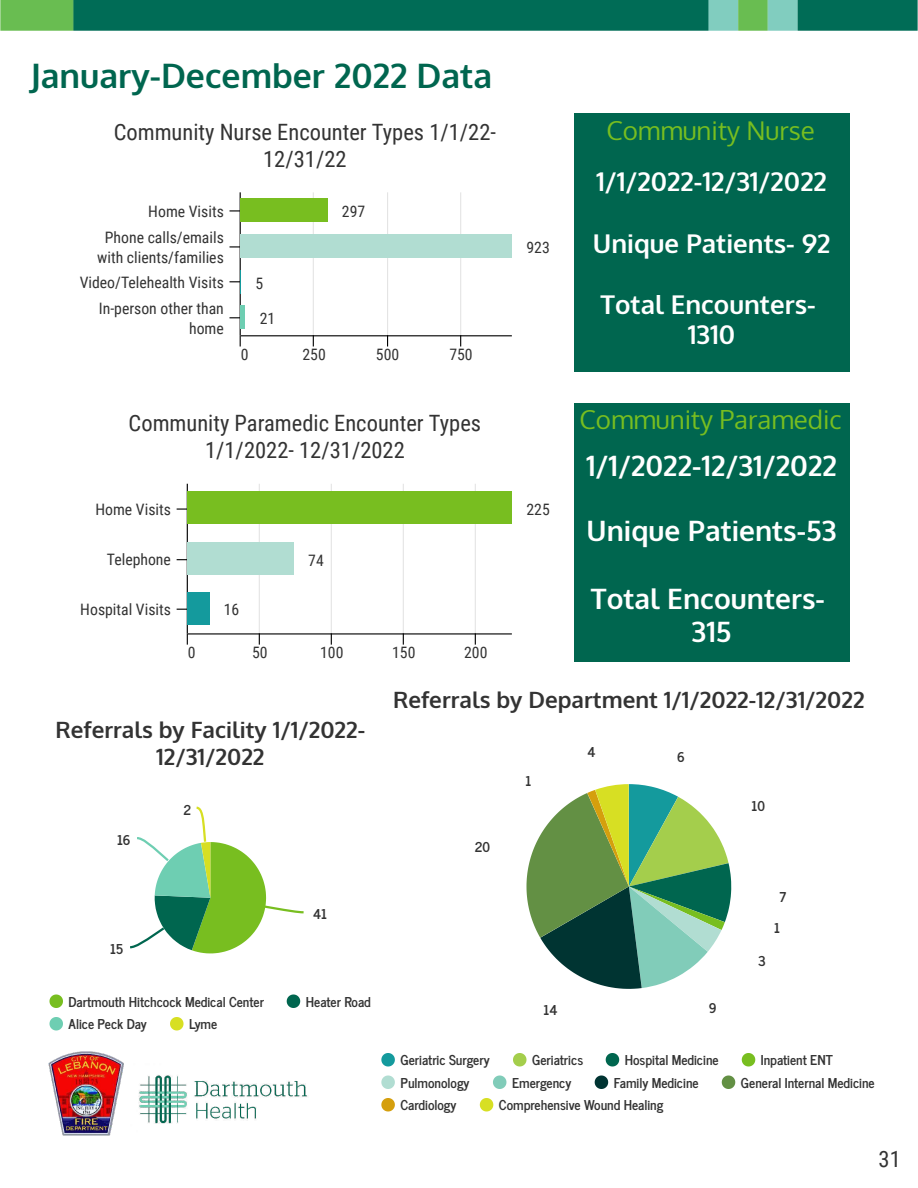
<style>
.page{position:relative;width:918px;height:1188px;background:#fff}
.page>*{position:absolute;margin:0;border:0;box-sizing:border-box;transform-origin:0 0}
.t1{font:700 33.75px "Oxygen";color:#00664f}
.t2{font:700 28.2px/33.8px "Oxygen";color:#fff;text-align:center}
.t3{font:700 25.8px/30.3px "Oxygen";color:#fff;text-align:center}
.t4{font:25.8px "Oxygen";color:#78be20}
.t5{font:22.5px/27px "Roboto Condensed";color:#333;text-align:center}
.t6{font:700 22.5px/27px "Oxygen";color:#333;text-align:center}
.t7{font:15.75px/25.7px "Roboto Condensed";color:#333;text-align:right}
.t8{font:700 13.5px "News Cycle";color:#333}
</style>
<div class="page">
<img style="left:0;top:0;width:918px;height:30px">
<hr style="left:313px;top:192px;width:1px;height:143px;background:#e4e4e4">
<hr style="left:387px;top:192px;width:1px;height:143px;background:#e4e4e4">
<hr style="left:460px;top:192px;width:1px;height:143px;background:#e4e4e4">
<hr style="left:240px;top:192px;width:1px;height:143px;background:#000">
<hr style="left:241px;top:335px;width:271px;height:1px;background:#000">
<div style="left:241px;top:198px;width:86px;height:24px;background:#78be20"></div>
<div style="left:241px;top:234px;width:271px;height:24px;background:#b1ddd2"></div>
<svg style="left:230px;top:270px;width:11px;height:24px"></svg>
<hr style="left:241px;top:305px;width:4px;height:23px;background:#6eceb2">
<img style="left:139px;top:1075px;width:169px;height:49px">
<img style="left:48px;top:1051px;width:76px;height:85px">
<hr style="left:259px;top:484px;width:1px;height:149px;background:#e4e4e4">
<hr style="left:331px;top:484px;width:1px;height:149px;background:#e4e4e4">
<hr style="left:403px;top:484px;width:1px;height:149px;background:#e4e4e4">
<hr style="left:475px;top:484px;width:1px;height:149px;background:#e4e4e4">
<svg style="left:177px;top:508px;width:10px;height:2px"></svg>
<hr style="left:187px;top:484px;width:1px;height:149px;background:#000">
<svg style="left:187px;top:633px;width:1px;height:12px"></svg>
<hr style="left:188px;top:633px;width:324px;height:1px;background:#000">
<div style="left:188px;top:492px;width:324px;height:32px;background:#78be20"></div>
<div style="left:188px;top:542px;width:106px;height:33px;background:#b1ddd2"></div>
<div style="left:188px;top:592px;width:21px;height:32px;background:#149a9d"></div>
<div style="left:574px;top:114px;width:275px;height:258px;background:#00664f"></div>
<div style="left:574px;top:403px;width:275px;height:258px;background:#00664f"></div>
<svg style="left:130px;top:806px;width:174px;height:147px"></svg>
<svg style="left:50px;top:994px;width:13px;height:14px"></svg>
<svg style="left:287px;top:994px;width:13px;height:14px"></svg>
<svg style="left:50px;top:1017px;width:13px;height:13px"></svg>
<svg style="left:170px;top:1017px;width:14px;height:13px"></svg>
<svg style="left:526px;top:784px;width:205px;height:205px"></svg>
<svg style="left:381px;top:1053px;width:14px;height:13px"></svg>
<svg style="left:513px;top:1053px;width:13px;height:13px"></svg>
<svg style="left:606px;top:1053px;width:13px;height:13px"></svg>
<svg style="left:742px;top:1053px;width:13px;height:13px"></svg>
<svg style="left:381px;top:1076px;width:14px;height:13px"></svg>
<svg style="left:493px;top:1076px;width:13px;height:13px"></svg>
<svg style="left:595px;top:1076px;width:13px;height:13px"></svg>
<svg style="left:722px;top:1076px;width:13px;height:13px"></svg>
<svg style="left:381px;top:1098px;width:14px;height:14px"></svg>
<svg style="left:480px;top:1098px;width:13px;height:14px"></svg>
<h1 class="t1" style="left:30px;top:54px;width:463px">January-December 2022 Data</h1>
<h3 class="t5" style="left:114px;top:117px;width:384px">Community Nurse Encounter Types 1/1/22-<br>12/31/22</h3>
<p class="t7" style="left:342px;top:198px;width:25px">297</p>
<p class="t7" style="left:105px;top:198px;width:121px">Home Visits<br>Phone calls/emails</p>
<p class="t7" style="left:80px;top:244px;width:146px">with clients/families<br>Video/Telehealth Visits<br>In-person other than</p>
<p class="t7" style="left:189px;top:315px;width:36px">home</p>
<p class="t7" style="left:255px;top:270px;width:9px">5</p>
<p class="t7" style="left:260px;top:305px;width:17px">21</p>
<p class="t7" style="left:241px;top:341px;width:9px">0</p>
<p class="t7" style="left:303px;top:341px;width:25px">250</p>
<p class="t7" style="left:376px;top:341px;width:25px">500</p>
<p class="t7" style="left:449px;top:341px;width:25px">750</p>
<h3 class="t5" style="left:129px;top:409px;width:354px">Community Paramedic Encounter Types<br>1/1/2022- 12/31/2022</h3>
<p class="t7" style="left:95px;top:496px;width:77px">Home Visits</p>
<p class="t7" style="left:107px;top:546px;width:66px">Telephone</p>
<p class="t7" style="left:80px;top:596px;width:92px">Hospital Visits</p>
<p class="t7" style="left:224px;top:596px;width:17px">16</p>
<p class="t7" style="left:308px;top:547px;width:17px">74</p>
<p class="t7" style="left:188px;top:639px;width:9px">0</p>
<p class="t7" style="left:252px;top:639px;width:17px">50</p>
<p class="t7" style="left:320px;top:639px;width:25px">100</p>
<p class="t7" style="left:392px;top:639px;width:25px">150</p>
<p class="t7" style="left:464px;top:639px;width:25px">200</p>
<p class="t7" style="left:526px;top:234px;width:25px">923</p>
<p class="t7" style="left:527px;top:496px;width:25px">225</p>
<h3 class="t4" style="left:606px;top:113px;width:210px">Community Nurse</h3>
<h3 class="t3" style="left:596px;top:167px;width:232px">1/1/2022-12/31/2022</h3>
<h3 class="t3" style="left:593px;top:229px;width:239px">Unique Patients- 92</h3>
<h3 class="t3" style="left:601px;top:290px;width:217px">Total Encounters-<br>1310</h3>
<h3 class="t4" style="left:580px;top:402px;width:264px">Community Paramedic</h3>
<h2 class="t2" style="left:586px;top:450px;width:252px">1/1/2022-12/31/2022</h2>
<h2 class="t2" style="left:587px;top:515px;width:252px">Unique Patients-53</h2>
<h2 class="t2" style="left:591px;top:582px;width:235px">Total Encounters-<br>315</h2>
<h3 class="t6" style="left:56px;top:717px;width:311px">Referrals by Facility 1/1/2022-<br>12/31/2022</h3>
<p class="t8" style="left:117px;top:828px;width:15px">16</p>
<p class="t8" style="left:110px;top:937px;width:14px">15</p>
<p class="t8" style="left:183px;top:798px;width:9px">2</p>
<p class="t8" style="left:313px;top:902px;width:16px">41</p>
<p class="t8" style="left:69px;top:990px;width:197px">Dartmouth Hitchcock Medical Center</p>
<p class="t8" style="left:306px;top:990px;width:66px">Heater Road</p>
<p class="t8" style="left:69px;top:1012px;width:80px">Alice Peck Day</p>
<p class="t8" style="left:189px;top:1012px;width:30px">Lyme</p>
<h3 class="t6" style="left:393px;top:687px;width:473px">Referrals by Department 1/1/2022-12/31/2022</h3>
<p class="t8" style="left:677px;top:745px;width:9px">6</p>
<p class="t8" style="left:752px;top:794px;width:15px">10</p>
<p class="t8" style="left:587px;top:740px;width:10px">4</p>
<p class="t8" style="left:525px;top:769px;width:7px">1</p>
<p class="t8" style="left:475px;top:835px;width:17px">20</p>
<p class="t8" style="left:543px;top:998px;width:16px">14</p>
<p class="t8" style="left:709px;top:996px;width:9px">9</p>
<p class="t8" style="left:780px;top:885px;width:8px">7</p>
<p class="t8" style="left:774px;top:916px;width:7px">1</p>
<p class="t8" style="left:758px;top:949px;width:9px">3</p>
<p class="t8" style="left:401px;top:1048px;width:91px">Geriatric Surgery</p>
<p class="t8" style="left:532px;top:1048px;width:53px">Geriatrics</p>
<p class="t8" style="left:625px;top:1048px;width:95px">Hospital Medicine</p>
<p class="t8" style="left:761px;top:1048px;width:73px">Inpatient ENT</p>
<p class="t8" style="left:400px;top:1071px;width:71px">Pulmonology</p>
<p class="t8" style="left:512px;top:1071px;width:61px">Emergency</p>
<p class="t8" style="left:614px;top:1071px;width:86px">Family Medicine</p>
<p class="t8" style="left:741px;top:1071px;width:135px">General Internal Medicine</p>
<p class="t8" style="left:400px;top:1093px;width:58px">Cardiology</p>
<p class="t8" style="left:499px;top:1093px;width:166px">Comprehensive Wound Healing</p>
<h3 class="t5" style="left:879px;top:1144px;width:24px">31</h3>
</div>
